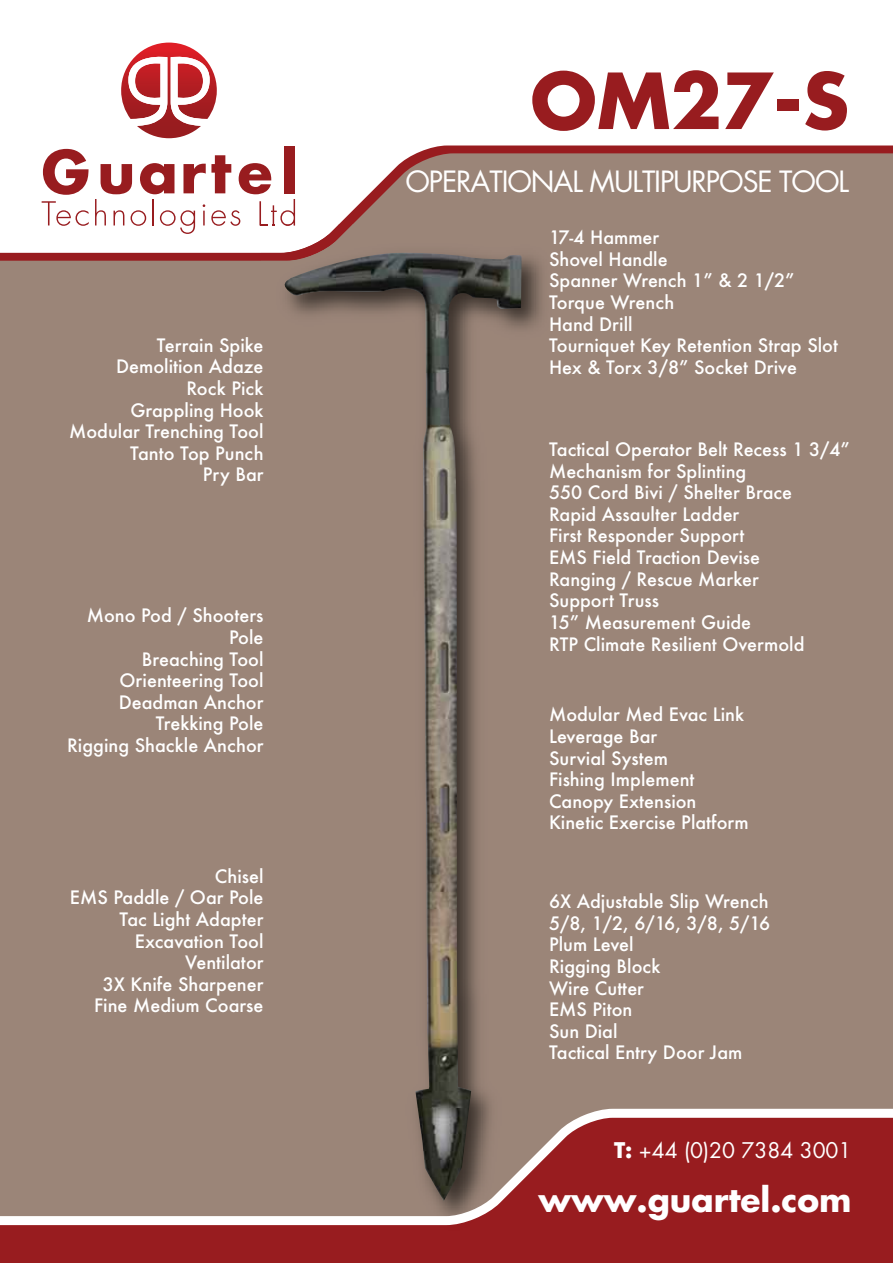
<style>
.page{position:relative;width:893px;height:1263px;background:#fff}
.page>*{position:absolute;margin:0;border:0;box-sizing:border-box;transform-origin:0 0}
.t1{font:700 75px "Futura";color:#981c1f}
.t2{font:700 32.7px "Futura";color:#fff}
.t3{font:28.5px "Futura";letter-spacing:-.04em;color:#fff}
.t4{font:21px "Futura";color:#fff}
.t5{font:500 18px/21.6px "Futura";color:#fff}
.s1{font-weight:700}
</style>
<div class="page">
<div style="left:0;top:1225px;width:893px;height:38px;background:#981c1f"></div>
<svg style="left:64px;top:145px;width:829px;height:8px;fill:#981c1f"></svg>
<div style="left:0;top:153px;width:893px;height:956px;background:#9b8578"></div>
<svg style="left:42px;top:201px;width:47px;height:25px"></svg>
<svg style="left:43px;top:149px;width:46px;height:46px"></svg>
<div style="left:285px;top:146px;width:10px;height:47px;background:#981c1f"></div>
<svg style="left:121px;top:43px;width:96px;height:95px"></svg>
<div style="left:261px;top:1225px;width:318px;height:27px;background:#981c1f"></div>
<div style="left:261px;top:224px;width:318px;height:885px;background:#9b8578"></div>
<svg style="left:95px;top:155px;width:200px;height:79px"></svg>
<img style="left:284px;top:252px;width:238px;height:857px">
<svg style="left:0;top:1109px;width:893px;height:116px;fill:#9b8578"></svg>
<p class="t5" style="left:69px;top:336px;width:196px;text-align:right">Terrain Spike<br>Demolition Adaze<br>Rock Pick<br>Grappling Hook<br>Modular Trenching Tool<br>Tanto Top Punch<br>Pry Bar</p>
<p class="t5" style="left:67px;top:606px;width:198px;text-align:right">Mono Pod / Shooters<br>Pole<br>Breaching Tool<br>Orienteering Tool<br>Deadman Anchor<br>Trekking Pole<br>Rigging Shackle Anchor</p>
<p class="t5" style="left:70px;top:867px;width:195px;text-align:right">Chisel<br>EMS Paddle / Oar Pole<br>Tac Light Adapter<br>Excavation Tool<br>Ventilator<br>3X Knife Sharpener<br>Fine Medium Coarse</p>
<h1 class="t1" style="left:530px;top:67px;width:320px">OM27-S</h1>
<h3 class="t3" style="left:405px;top:168px;width:445px">OPERATIONAL MULTIPURPOSE TOOL</h3>
<p class="t5" style="left:549px;top:228px;width:291px">17-4 Hammer<br>Shovel Handle<br>Spanner Wrench 1” &amp; 2 1/2”<br>Torque Wrench<br>Hand Drill<br>Tourniquet Key Retention Strap Slot<br>Hex &amp; Torx 3/8” Socket Drive</p>
<p class="t5" style="left:549px;top:440px;width:302px">Tactical Operator Belt Recess 1 3/4”<br>Mechanism for Splinting<br>550 Cord Bivi / Shelter Brace<br>Rapid Assaulter Ladder<br>First Responder Support<br>EMS Field Traction Devise<br>Ranging / Rescue Marker<br>Support Truss<br>15” Measurement Guide<br>RTP Climate Resilient Overmold</p>
<p class="t5" style="left:549px;top:705px;width:201px">Modular Med Evac Link<br>Leverage Bar<br>Survial System<br>Fishing Implement<br>Canopy Extension<br>Kinetic Exercise Platform</p>
<p class="t5" style="left:549px;top:892px;width:223px">6X Adjustable Slip Wrench<br>5/8, 1/2, 6/16, 3/8, 5/16<br>Plum Level<br>Rigging Block<br>Wire Cutter<br>EMS Piton<br>Sun Dial<br>Tactical Entry Door Jam</p>
<p class="t4" style="left:614px;top:1141px;width:239px"><span class="s1">T:</span> +44 (0)20 7384 3001</p>
<h2 class="t2" style="left:539px;top:1185px;width:314px">www.guartel.com</h2>
</div>
